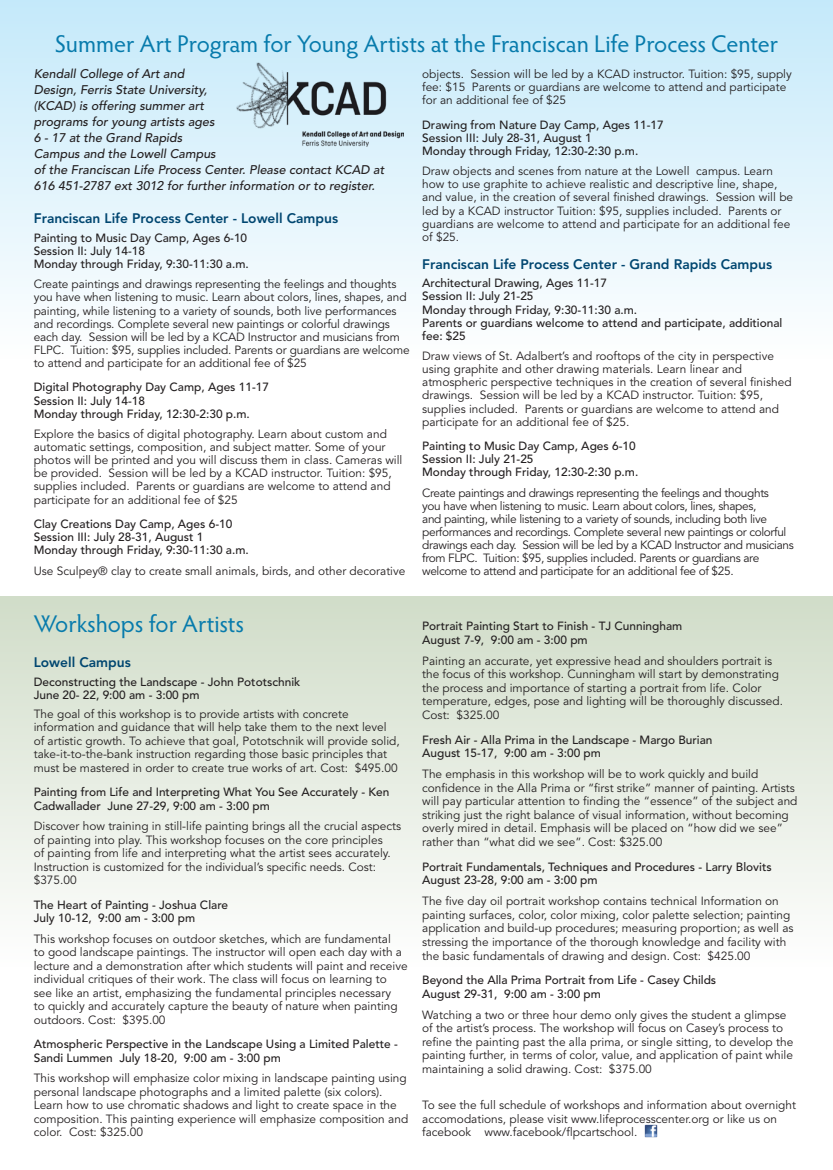
<style>
.page{position:relative;width:833px;height:1170px;background:#fff}
.page>*{position:absolute;margin:0;border:0;box-sizing:border-box;transform-origin:0 0}
.head{font:24.25px "Hypatia Sans Pro";letter-spacing:-.005em;color:#077bac}
.subhead{font:800 13.75px "Avenir";color:#004670}
.body{font:italic 500 12.5px/15.9px "Avenir";color:#231f20}
.body-2{font:11.88px/13.1px "Avenir";color:#231f20}
.summer_prgrm{font:500 11.88px/13.5px "Avenir";color:#231f20}
.body-3{font:11.88px/13.1px "Avenir";letter-spacing:-.03em;color:#231f20}
</style>
<div class="page">
<div style="left:0;top:0;width:832px;height:359px;background:linear-gradient(to bottom,#c4e9fa,#fefefe)"></div>
<div style="left:0;top:597px;width:832px;height:370px;background:linear-gradient(to bottom,#d0ddc8,#fefefe)"></div>
<img style="left:233px;top:60px;width:170px;height:86px">
<svg style="left:644px;top:1124px;width:13px;height:13px"></svg>
<p class="head" style="left:55px;top:27px;width:724px">Summer Art Program for Young Artists at the Franciscan Life Process Center</p>
<p class="body" style="left:34px;top:67px;width:352px">Kendall College of Art and<br>Design, Ferris State University,<br>(KCAD) is offering summer art<br>programs for young artists ages<br>6 - 17 at the Grand Rapids<br>Campus and the Lowell Campus<br>of the Franciscan Life Process Center. Please contact KCAD at 616 451-2787 ext 3012 for further information or to register.</p>
<p class="subhead" style="left:34px;top:210px;width:306px">Franciscan Life Process Center - Lowell Campus</p>
<p class="summer_prgrm" style="left:34px;top:231px;width:215px">Painting to Music Day Camp, Ages 6-10</p>
<p class="summer_prgrm" style="left:34px;top:244px;width:113px">Session II: July 14-18</p>
<p class="summer_prgrm" style="left:34px;top:257px;width:216px">Monday through Friday, 9:30-11:30 a.m.</p>
<p class="body-2" style="left:34px;top:278px;width:377px">Create paintings and drawings representing the feelings and thoughts you have when listening to music. Learn about colors, lines, shapes, and painting, while listening to a variety of sounds, both live performances and recordings. Complete several new paintings or colorful drawings each day. Session will be led by a KCAD Instructor and musicians from FLPC. Tuition: $95, supplies included. Parents or guardians are welcome to attend and participate for an additional fee of $25</p>
<p class="summer_prgrm" style="left:34px;top:381px;width:237px">Digital Photography Day Camp, Ages 11-17</p>
<p class="summer_prgrm" style="left:34px;top:394px;width:113px">Session II: July 14-18</p>
<p class="summer_prgrm" style="left:34px;top:407px;width:218px">Monday through Friday, 12:30-2:30 p.m.</p>
<p class="body-2" style="left:34px;top:428px;width:370px">Explore the basics of digital photography. Learn about custom and automatic settings, composition, and subject matter. Some of your photos will be printed and you will discuss them in class. Cameras will be provided. Session will be led by a KCAD instructor. Tuition: $95, supplies included. Parents or guardians are welcome to attend and participate for an additional fee of $25</p>
<p class="summer_prgrm" style="left:34px;top:517px;width:200px">Clay Creations Day Camp, Ages 6-10</p>
<p class="summer_prgrm" style="left:34px;top:531px;width:171px">Session III: July 28-31, August 1</p>
<p class="summer_prgrm" style="left:34px;top:544px;width:216px">Monday through Friday, 9:30-11:30 a.m.</p>
<p class="body-2" style="left:34px;top:564px;width:373px">Use Sculpey® clay to create small animals, birds, and other decorative</p>
<p class="body-2" style="left:422px;top:68px;width:371px">objects. Session will be led by a KCAD instructor. Tuition: $95, supply fee: $15 Parents or guardians are welcome to attend and participate for an additional fee of $25</p>
<p class="summer_prgrm" style="left:422px;top:118px;width:243px">Drawing from Nature Day Camp, Ages 11-17</p>
<p class="summer_prgrm" style="left:422px;top:131px;width:171px">Session III: July 28-31, August 1</p>
<p class="summer_prgrm" style="left:422px;top:144px;width:218px">Monday through Friday, 12:30-2:30 p.m.</p>
<p class="body-2" style="left:422px;top:165px;width:372px">Draw objects and scenes from nature at the Lowell campus. Learn how to use graphite to achieve realistic and descriptive line, shape, and value, in the creation of several finished drawings. Session will be led by a KCAD instructor Tuition: $95, supplies included. Parents or guardians are welcome to attend and participate for an additional fee of $25.</p>
<p class="subhead" style="left:422px;top:256px;width:351px">Franciscan Life Process Center - Grand Rapids Campus</p>
<p class="summer_prgrm" style="left:422px;top:277px;width:186px">Architectural Drawing, Ages 11-17</p>
<p class="summer_prgrm" style="left:422px;top:290px;width:113px">Session II: July 21-25</p>
<p class="summer_prgrm" style="left:422px;top:303px;width:216px">Monday through Friday, 9:30-11:30 a.m.</p>
<p class="summer_prgrm" style="left:422px;top:316px;width:362px;line-height:13.1px">Parents or guardians welcome to attend and participate, additional fee: $25</p>
<p class="body-2" style="left:422px;top:350px;width:371px">Draw views of St. Adalbert’s and rooftops of the city in perspective using graphite and other drawing materials. Learn linear and atmospheric perspective techniques in the creation of several finished drawings. Session will be led by a KCAD instructor. Tuition: $95, supplies included. Parents or guardians are welcome to attend and participate for an additional fee of $25.</p>
<p class="summer_prgrm" style="left:422px;top:440px;width:215px">Painting to Music Day Camp, Ages 6-10</p>
<p class="summer_prgrm" style="left:422px;top:453px;width:113px">Session II: July 21-25</p>
<p class="summer_prgrm" style="left:422px;top:466px;width:218px">Monday through Friday, 12:30-2:30 p.m.</p>
<p class="body-3" style="left:422px;top:486px;width:373px">Create paintings and drawings representing the feelings and thoughts<br>you have when listening to music. Learn about colors, lines, shapes,<br>and painting, while listening to a variety of sounds, including both live performances and recordings. Complete several new paintings or colorful drawings each day. Session will be led by a KCAD Instructor and musicians from FLPC. Tuition: $95, supplies included. Parents or guardians are welcome to attend and participate for an additional fee of $25.</p>
<p class="head" style="left:34px;top:608px;width:212px">Workshops for Artists</p>
<p class="summer_prgrm" style="left:422px;top:620px;width:261px">Portrait Painting Start to Finish - TJ Cunningham</p>
<p class="summer_prgrm" style="left:422px;top:633px;width:167px">August 7-9, 9:00 am - 3:00 pm</p>
<p class="body-2" style="left:422px;top:654px;width:362px;line-height:13.6px">Painting an accurate, yet expressive head and shoulders portrait is the focus of this workshop. Cunningham will start by demonstrating the process and importance of starting a portrait from life. Color temperature, edges, pose and lighting will be thoroughly discussed.<br>Cost: $325.00</p>
<p class="summer_prgrm" style="left:422px;top:733px;width:292px">Fresh Air - Alla Prima in the Landscape - Margo Burian</p>
<p class="summer_prgrm" style="left:422px;top:747px;width:180px">August 15-17, 9:00 am - 3:00 pm</p>
<p class="body-2" style="left:422px;top:768px;width:377px;line-height:13.6px">The emphasis in this workshop will be to work quickly and build confidence in the Alla Prima or “first strike” manner of painting. Artists will pay particular attention to finding the “essence” of the subject and striking just the right balance of visual information, without becoming overly mired in detail. Emphasis will be placed on “how did we see” rather than “what did we see”. Cost: $325.00</p>
<p class="summer_prgrm" style="left:422px;top:860px;width:351px">Portrait Fundamentals, Techniques and Procedures - Larry Blovits</p>
<p class="summer_prgrm" style="left:422px;top:874px;width:177px">August 23-28, 9:00 am - 3:00 pm</p>
<p class="body-2" style="left:422px;top:895px;width:373px;line-height:13.6px">The five day oil portrait workshop contains technical Information on painting surfaces, color, color mixing, color palette selection; painting application and build-up procedures; measuring proportion; as well as stressing the importance of the thorough knowledge and facility with the basic fundamentals of drawing and design. Cost: $425.00</p>
<p class="summer_prgrm" style="left:422px;top:974px;width:295px">Beyond the Alla Prima Portrait from Life - Casey Childs</p>
<p class="summer_prgrm" style="left:422px;top:987px;width:180px">August 29-31, 9:00 am - 3:00 pm</p>
<p class="body-2" style="left:422px;top:1008px;width:372px;line-height:13.6px">Watching a two or three hour demo only gives the student a glimpse of the artist’s process. The workshop will focus on Casey’s process to refine the painting past the alla prima, or single sitting, to develop the painting further, in terms of color, value, and application of paint while maintaining a solid drawing. Cost: $375.00</p>
<p class="body-2" style="left:422px;top:1099px;width:375px;line-height:13.6px">To see the full schedule of workshops and information about overnight accomodations, please visit www.lifeprocesscenter.org or like us on facebook www.facebook/flpcartschool.</p>
<p class="subhead" style="left:34px;top:654px;width:99px">Lowell Campus</p>
<p class="summer_prgrm" style="left:34px;top:675px;width:268px">Deconstructing the Landscape - John Pototschnik</p>
<p class="summer_prgrm" style="left:34px;top:689px;width:167px">June 20- 22, 9:00 am - 3:00 pm</p>
<p class="body-2" style="left:34px;top:707px;width:367px;line-height:13.5px">The goal of this workshop is to provide artists with concrete information and guidance that will help take them to the next level of artistic growth. To achieve that goal, Pototschnik will provide solid, take-it-to-the-bank instruction regarding those basic principles that must be mastered in order to create true works of art. Cost: $495.00</p>
<p class="summer_prgrm" style="left:34px;top:786px;width:357px">Painting from Life and Interpreting What You See Accurately - Ken<br>Cadwallader June 27-29, 9:00 am - 3:00 pm</p>
<p class="body-2" style="left:34px;top:820px;width:369px;line-height:13.5px">Discover how training in still-life painting brings all the crucial aspects of painting into play. This workshop focuses on the core principles<br>of painting from life and interpreting what the artist sees accurately.<br>Instruction is customized for the individual’s specific needs. Cost: $375.00</p>
<p class="summer_prgrm" style="left:34px;top:898px;width:196px">The Heart of Painting - Joshua Clare</p>
<p class="summer_prgrm" style="left:34px;top:912px;width:163px">July 10-12, 9:00 am - 3:00 pm</p>
<p class="body-2" style="left:34px;top:933px;width:375px;line-height:13.5px">This workshop focuses on outdoor sketches, which are fundamental<br>to good landscape paintings. The instructor will open each day with a lecture and a demonstration after which students will paint and receive individual critiques of their work. The class will focus on learning to see like an artist, emphasizing the fundamental principles necessary<br>to quickly and accurately capture the beauty of nature when painting outdoors. Cost: $395.00</p>
<p class="summer_prgrm" style="left:34px;top:1038px;width:365px">Atmospheric Perspective in the Landscape Using a Limited Palette -<br>Sandi Lummen July 18-20, 9:00 am - 3:00 pm</p>
<p class="body-2" style="left:34px;top:1072px;width:376px;line-height:13.5px">This workshop will emphasize color mixing in landscape painting using personal landscape photographs and a limited palette (six colors).<br>Learn how to use chromatic shadows and light to create space in the composition. This painting experience will emphasize composition and color. Cost: $325.00</p>
</div>
